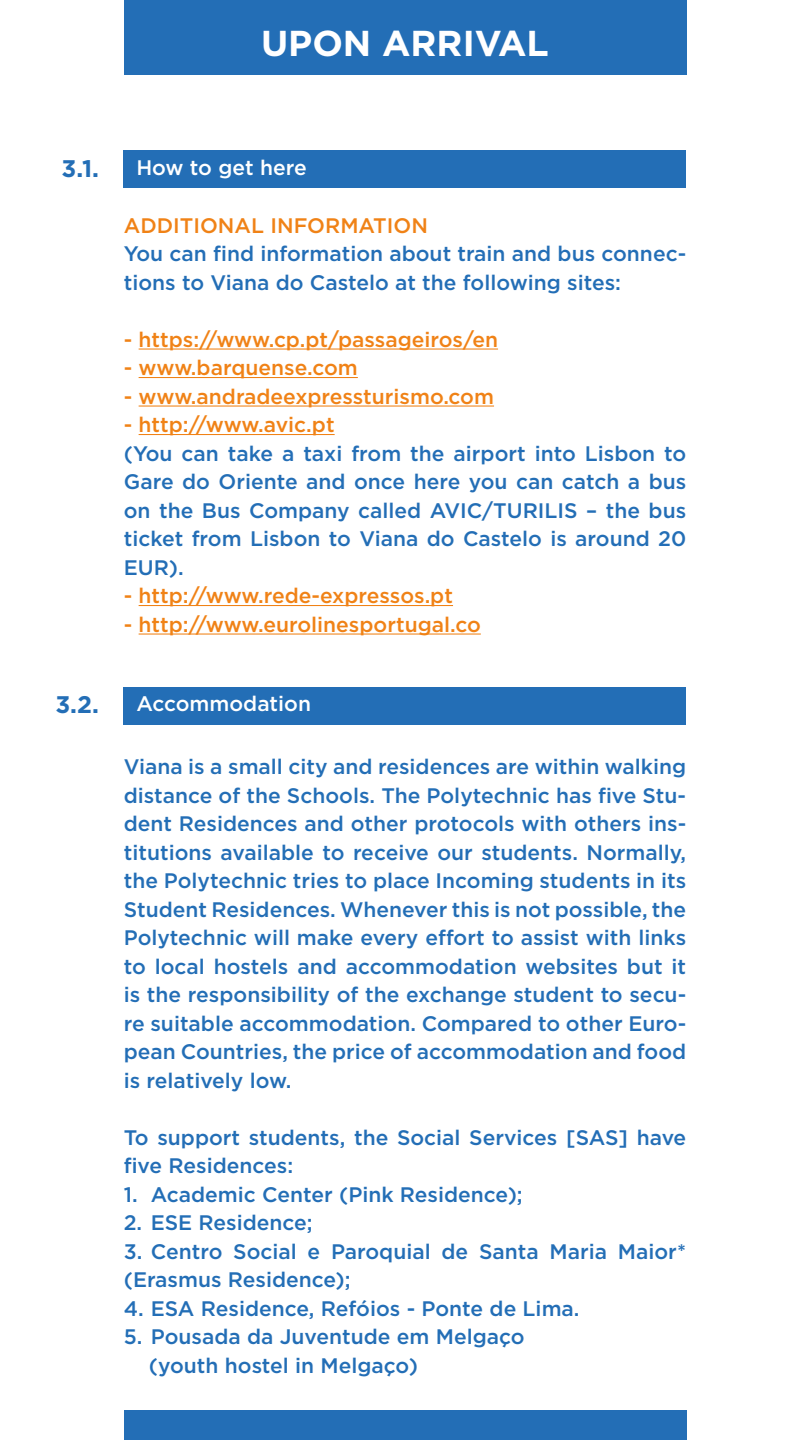
<style>
.page{position:relative;width:810px;height:1440px;background:#fff}
.page>*{position:absolute;margin:0;border:0;box-sizing:border-box;transform-origin:0 0}
.t1{font:700 36px "Gotham";color:#fff}
.t2{font:700 24px "Gotham";color:#236eb6}
.t3{font:500 21px/28.5px "Gotham";color:#236eb6}
.t4{font:500 21px "Gotham";color:#f08216}
.t5{font:500 21px "Gotham";color:#fff}
</style>
<div class="page">
<div style="left:124px;top:0;width:562px;height:75px;background:#236eb6"></div>
<div style="left:124px;top:1410px;width:562px;height:30px;background:#236eb6"></div>
<hr style="left:139px;top:349px;width:359px;height:1px;background:#f08216">
<hr style="left:139px;top:377px;width:219px;height:1px;background:#f08216">
<hr style="left:139px;top:406px;width:355px;height:1px;background:#f08216">
<hr style="left:139px;top:434px;width:196px;height:1px;background:#f08216">
<hr style="left:139px;top:605px;width:314px;height:1px;background:#f08216">
<hr style="left:139px;top:634px;width:342px;height:1px;background:#f08216">
<div style="left:124px;top:150px;width:562px;height:38px;background:#236eb6"></div>
<div style="left:124px;top:687px;width:562px;height:37px;background:#236eb6"></div>
<h1 class="t1" style="left:261px;top:19px;width:289px">UPON ARRIVAL</h1>
<p class="t2" style="left:61px;top:153px;width:39px">3.1.</p>
<p class="t2" style="left:55px;top:689px;width:45px">3.2.</p>
<p class="t5" style="left:136px;top:153px;width:172px">How to get here</p>
<p class="t4" style="left:124px;top:212px;width:306px">ADDITIONAL INFORMATION</p>
<p class="t3" style="left:124px;top:239px;width:564px">You can find information about train and bus connec&shy;tions to Viana do Castelo at the following sites:</p>
<p class="t4" style="left:124px;top:326px;width:376px">- https://www.cp.pt/passageiros/en</p>
<p class="t4" style="left:124px;top:354px;width:236px">- www.barquense.com</p>
<p class="t4" style="left:124px;top:383px;width:372px">- www.andradeexpressturismo.com</p>
<p class="t4" style="left:124px;top:411px;width:212px">- http://www.avic.pt</p>
<p class="t3" style="left:124px;top:439px;width:564px;text-align:justify">(You can take a taxi from the airport into Lisbon to Gare do Oriente and once here you can catch a bus on the Bus Company called AVIC/TURILIS – the bus ticket from Lisbon to Viana do Castelo is around 20<br>EUR).</p>
<p class="t4" style="left:124px;top:582px;width:331px">- http://www.rede-expressos.pt</p>
<p class="t4" style="left:124px;top:611px;width:359px">- http://www.eurolinesportugal.co</p>
<p class="t5" style="left:136px;top:690px;width:176px">Accommodation</p>
<p class="t3" style="left:124px;top:752px;width:564px;text-align:justify">Viana is a small city and residences are within walking distance of the Schools. The Polytechnic has five Stu&shy;dent Residences and other protocols with others ins&shy;titutions available to receive our students. Normally, the Polytechnic tries to place Incoming students in its Student Residences. Whenever this is not possible, the Polytechnic will make every effort to assist with links to local hostels and accommodation websites but it is the responsibility of the exchange student to secu&shy;re suitable accommodation. Compared to other Euro&shy;pean Countries, the price of accommodation and food is relatively low.</p>
<p class="t3" style="left:124px;top:1123px;width:564px">To support students, the Social Services [SAS] have five Residences:</p>
<p class="t3" style="left:124px;top:1180px;width:401px">1. Academic Center (Pink Residence);</p>
<p class="t3" style="left:124px;top:1208px;width:191px">2. ESE Residence;</p>
<p class="t3" style="left:124px;top:1237px;width:564px">3. Centro Social e Paroquial de Santa Maria Maior* (Erasmus Residence);</p>
<p class="t3" style="left:124px;top:1294px;width:457px">4. ESA Residence, Refóios - Ponte de Lima.</p>
<p class="t3" style="left:149px;top:1322px;width:377px;text-indent:-25px">5. Pousada da Juventude em Melgaço (youth hostel in Melgaço)</p>
</div>
